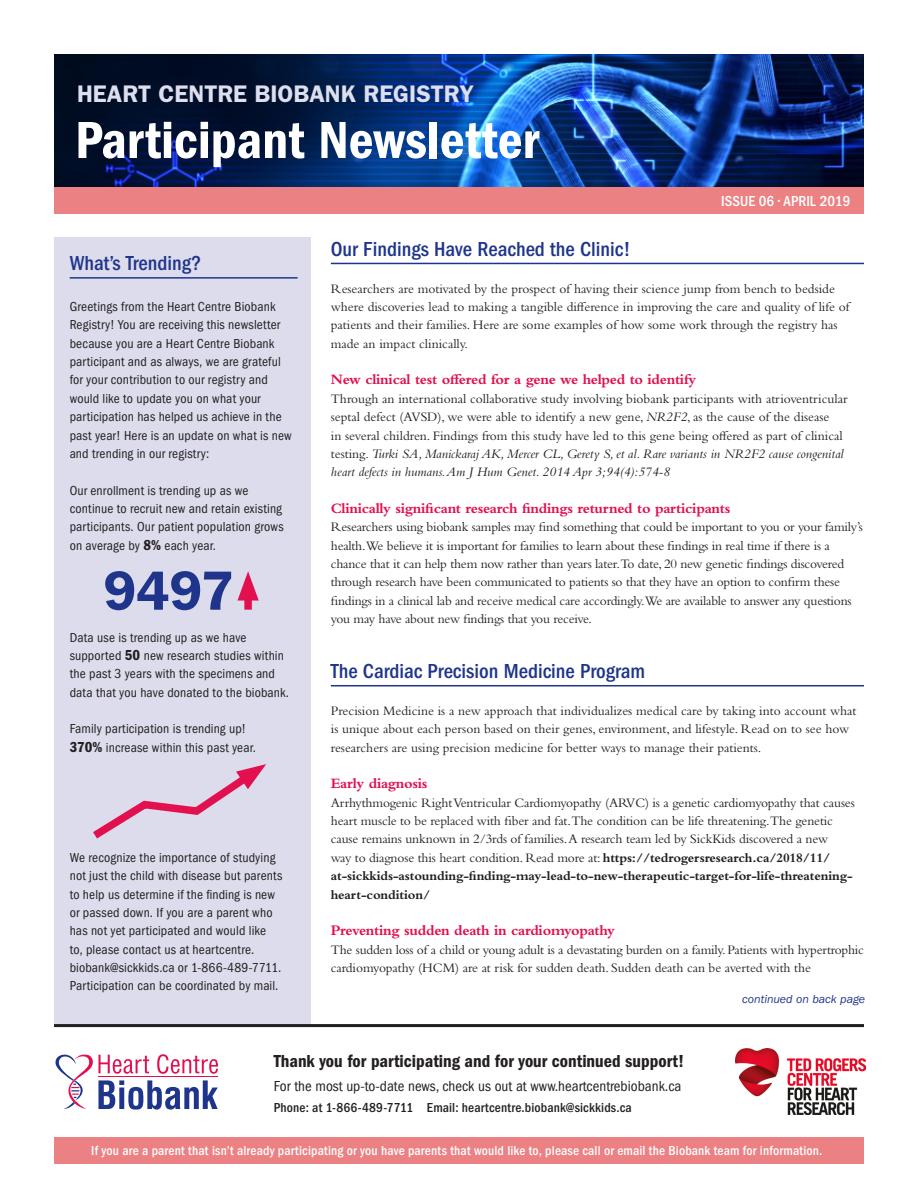
<style>
.page{position:relative;width:918px;height:1188px;background:#fff}
.page>*{position:absolute;margin:0;border:0;box-sizing:border-box;transform-origin:0 0}
.sidebar{font:600 55.5px "ITC Franklin Gothic Std";color:#1e358b}
.t1{font:54px "ITC Franklin Gothic Std Dm Cd";color:#fff}
.t2{font:600 24.15px "ITC Franklin Gothic Std";color:#dedfee}
.Head_-_line{font:500 condensed 21px "ITC Franklin Gothic Std";color:#1e358b}
.t3{font:18px "ITC Franklin Gothic Std Dm Cd";color:#231f20}
.subhead{font:700 15px "Bembo Std";letter-spacing:-.02em;color:#e2104f}
.t4{font:condensed 15px "ITC Franklin Gothic Std";color:#231f20}
.t5{font:500 condensed 15px "ITC Franklin Gothic Std";color:#fff}
.body{font:13.5px/18.3px "Bembo Std";letter-spacing:-.01em;color:#231f20}
.sidebar-2{font:condensed 13.5px/18.3px "ITC Franklin Gothic Std";letter-spacing:.01em;color:#231f20}
.sidebar-3{font:500 condensed 13.5px "ITC Franklin Gothic Std";letter-spacing:.01em;color:#fff}
.sidebar-4{font:500 condensed 13.5px "ITC Franklin Gothic Std";letter-spacing:.01em;color:#231f20}
.Continued{font:italic 12px "ITC Franklin Gothic Std";color:#1e358b}
.s1{font-family:"ITC Franklin Gothic Std Dm Cd";font-stretch:normal;font-size:15px}
.s2{font-style:italic}
.s3{font-weight:700}
</style>
<div class="page">
<img style="left:54px;top:54px;width:810px;height:134px">
<div style="left:54px;top:238px;width:256px;height:789px;background:#dcdcec"></div>
<div style="left:54px;top:188px;width:810px;height:26px;background:#ec8184"></div>
<hr style="left:70px;top:277px;width:228px;height:2px;background:#1e358b">
<hr style="left:54px;top:1024px;width:810px;height:3px;background:#231f20">
<svg style="left:55px;top:1054px;width:163px;height:56px"></svg>
<hr style="left:331px;top:263px;width:533px;height:1px;background:#1e358b">
<hr style="left:331px;top:685px;width:533px;height:1px;background:#1e358b">
<div style="left:244px;top:588px;width:8px;height:22px;background:#e2104f"></div>
<svg style="left:237px;top:571px;width:22px;height:30px"></svg>
<div style="left:54px;top:1137px;width:810px;height:26px;background:#ec8184"></div>
<svg style="left:93px;top:764px;width:173px;height:75px"></svg>
<img style="left:736px;top:1049px;width:129px;height:66px">
<p class="t2" style="left:77px;top:79px;width:398px">HEART CENTRE BIOBANK REGISTRY</p>
<p class="t1" style="left:75px;top:109px;width:466px">Participant Newsletter</p>
<p class="t5" style="left:721px;top:193px;width:131px">ISSUE 06 • APRIL 2019</p>
<p class="Head_-_line" style="left:70px;top:252px;width:133px">What’s Trending?</p>
<p class="sidebar-2" style="left:70px;top:298px;width:224px">Greetings from the Heart Centre Biobank Registry! You are receiving this newsletter because you are a Heart Centre Biobank participant and as always, we are grateful for your contribution to our registry and would like to update you on what your participation has helped us achieve in the past year! Here is an update on what is new and trending in our registry:</p>
<p class="sidebar-2" style="left:70px;top:481px;width:215px">Our enrollment is trending up as we continue to recruit new and retain existing participants. Our patient population grows on average by <span class="s1">8%</span> each year.</p>
<p class="sidebar" style="left:103px;top:558px;width:132px">9497</p>
<p class="sidebar-2" style="left:70px;top:628px;width:221px">Data use is trending up as we have supported <span class="s1">50</span> new research studies within the past 3 years with the specimens and data that you have donated to the biobank.</p>
<p class="sidebar-2" style="left:70px;top:720px;width:188px">Family participation is trending up!<br><span class="s1">370%</span> increase within this past year.</p>
<p class="sidebar-2" style="left:70px;top:848px;width:214px">We recognize the importance of studying not just the child with disease but parents to help us determine if the finding is new or passed down. If you are a parent who has not yet participated and would like<br>to, please contact us at heartcentre. biobank@sickkids.ca or 1-866-489-7711.<br>Participation can be coordinated by mail.</p>
<p class="Head_-_line" style="left:331px;top:237px;width:301px">Our Findings Have Reached the Clinic!</p>
<p class="body" style="left:331px;top:279px;width:520px">Researchers are motivated by the prospect of having their science jump from bench to bedside where discoveries lead to making a tangible difference in improving the care and quality of life of patients and their families. Here are some examples of how some work through the registry has made an impact clinically.</p>
<p class="subhead" style="left:331px;top:371px;width:367px">New clinical test offered for a gene we helped to identify</p>
<p class="body" style="left:331px;top:389px;width:518px">Through an international collaborative study involving biobank participants with atrioventricular septal defect (AVSD), we were able to identify a new gene, <span class="s2">NR2F2</span>, as the cause of the disease<br>in several children. Findings from this study have led to this gene being offered as part of clinical testing. <span class="s2">Turki SA, Manickaraj AK, Mercer CL, Gerety S, et al. Rare variants in NR2F2 cause congenital heart defects in humans. Am J Hum Genet. 2014 Apr 3;94(4):574-8</span></p>
<p class="subhead" style="left:331px;top:500px;width:401px">Clinically significant research findings returned to participants</p>
<p class="body" style="left:331px;top:518px;width:534px">Researchers using biobank samples may find something that could be important to you or your family’s health.We believe it is important for families to learn about these findings in real time if there is a chance that it can help them now rather than years later.To date, 20 new genetic findings discovered through research have been communicated to patients so that they have an option to confirm these findings in a clinical lab and receive medical care accordingly.We are available to answer any questions you may have about new findings that you receive.</p>
<p class="Head_-_line" style="left:331px;top:659px;width:316px">The Cardiac Precision Medicine Program</p>
<p class="body" style="left:331px;top:701px;width:527px">Precision Medicine is a new approach that individualizes medical care by taking into account what is unique about each person based on their genes, environment, and lifestyle. Read on to see how researchers are using precision medicine for better ways to manage their patients.</p>
<p class="subhead" style="left:331px;top:775px;width:98px">Early diagnosis</p>
<p class="body" style="left:331px;top:793px;width:525px">Arrhythmogenic Right Ventricular Cardiomyopathy (ARVC) is a genetic cardiomyopathy that causes heart muscle to be replaced with fiber and fat.The condition can be life threatening.The genetic cause remains unknown in 2/3rds of families. A research team led by SickKids discovered a new<br>way to diagnose this heart condition. Read more at: <span class="s3">https://tedrogersresearch.ca/2018/11/ at-sickkids-astounding-finding-may-lead-to-new-therapeutic-target-for-life-threatening&shy;heart-condition/</span></p>
<p class="subhead" style="left:331px;top:922px;width:286px">Preventing sudden death in cardiomyopathy</p>
<p class="body" style="left:331px;top:940px;width:535px">The sudden loss of a child or young adult is a devastating burden on a family. Patients with hypertrophic cardiomyopathy (HCM) are at risk for sudden death. Sudden death can be averted with the</p>
<p class="Continued" style="left:742px;top:992px;width:124px">continued on back page</p>
<p class="t3" style="left:274px;top:1051px;width:412px">Thank you for participating and for your continued support!</p>
<p class="t4" style="left:274px;top:1077px;width:409px">For the most up-to-date news, check us out at www.heartcentrebiobank.ca</p>
<p class="sidebar-4" style="left:274px;top:1100px;width:359px">Phone: at 1-866-489-7711 Email: heartcentre.biobank@sickkids.ca</p>
<p class="sidebar-3" style="left:91px;top:1143px;width:733px">If you are a parent that isn’t already participating or you have parents that would like to, please call or email the Biobank team for information.</p>
</div>
